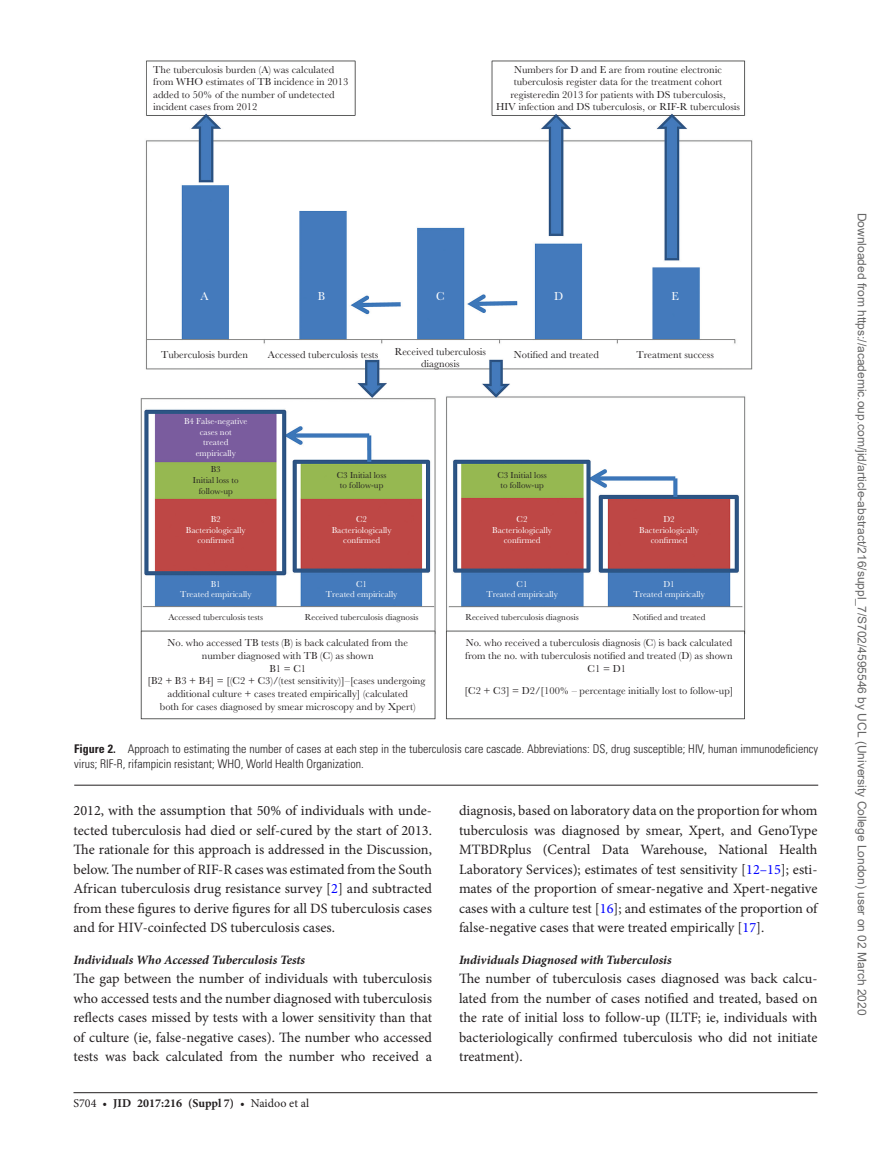
<style>
.page{position:relative;width:891px;height:1174px;background:#fff}
.page>*{position:absolute;margin:0;border:0;box-sizing:border-box;transform-origin:0 0}
.t1{font:14.25px/19.5px "Minion Pro";color:#231f20;text-align:justify}
.t2{font:italic 700 12.75px "Minion Pro";color:#231f20}
.t3{font:300 condensed 12px/15px "Univers LT Std";color:#231f20}
.t4{font:12px "Arial";color:#666}
.t5{font:700 12px "Minion Pro";color:#231f20}
.t6{font:12px "Baskerville MT Std";color:#fff}
.t7{font:10.5px/12.6px "Baskerville MT Std";color:#231f20;text-align:center}
.t8{font:9px/10.8px "Baskerville MT Std";color:#fff;text-align:center}
.t9{font:9px/10.8px "Baskerville MT Std";color:#231f20;text-align:center}
.s1{font-weight:700}
.s2{color:#00f}
.s3{font-weight:400}
</style>
<div class="page">
<hr style="left:73px;top:1092px;width:744px;height:1px;background:#231f20">
<hr style="left:74px;top:785px;width:744px;height:1px;background:#231f20">
<img style="left:140px;top:61px;width:612px;height:659px">
<p class="t7" style="left:153px;top:63px;width:197px;text-align:left">The tuberculosis burden (A) was calculated from WHO estimates of TB incidence in 2013 added to 50% of the number of undetected incident cases from 2012</p>
<p class="t7" style="left:496px;top:63px;width:245px">Numbers for D and E are from routine electronic tuberculosis register data for the treatment cohort registeredin 2013 for patients with DS tuberculosis,<br>HIV infection and DS tuberculosis, or RIF-R tuberculosis</p>
<p class="t6" style="left:201px;top:289px;width:10px">A</p>
<p class="t6" style="left:318px;top:289px;width:9px">B</p>
<p class="t6" style="left:436px;top:289px;width:10px">C</p>
<p class="t6" style="left:554px;top:289px;width:11px">D</p>
<p class="t6" style="left:671px;top:289px;width:9px">E</p>
<p class="t7" style="left:161px;top:348px;width:89px">Tuberculosis burden</p>
<p class="t7" style="left:268px;top:348px;width:112px">Accessed tuberculosis tests</p>
<p class="t7" style="left:395px;top:345px;width:93px">Received tuberculosis diagnosis</p>
<p class="t7" style="left:514px;top:348px;width:87px">Notified and treated</p>
<p class="t7" style="left:636px;top:348px;width:79px">Treatment success</p>
<p class="t8" style="left:184px;top:416px;width:65px">B4 False-negative cases not<br>treated empirically</p>
<p class="t9" style="left:193px;top:464px;width:47px">B3<br>Initial loss to follow-up</p>
<p class="t8" style="left:186px;top:513px;width:61px">B2<br>Bacteriologically confirmed</p>
<p class="t8" style="left:180px;top:578px;width:73px">B1<br>Treated empirically</p>
<p class="t9" style="left:337px;top:469px;width:51px">C3 Initial loss to follow-up</p>
<p class="t8" style="left:332px;top:513px;width:61px">C2<br>Bacteriologically confirmed</p>
<p class="t8" style="left:326px;top:578px;width:73px">C1<br>Treated empirically</p>
<p class="t9" style="left:497px;top:469px;width:51px">C3 Initial loss to follow-up</p>
<p class="t8" style="left:492px;top:513px;width:61px">C2<br>Bacteriologically confirmed</p>
<p class="t8" style="left:486px;top:578px;width:73px">C1<br>Treated empirically</p>
<p class="t8" style="left:639px;top:513px;width:61px">D2<br>Bacteriologically confirmed</p>
<p class="t8" style="left:633px;top:578px;width:73px">D1<br>Treated empirically</p>
<p class="t9" style="left:305px;top:612px;width:115px">Received tuberculosis diagnosis</p>
<p class="t9" style="left:465px;top:612px;width:115px">Received tuberculosis diagnosis</p>
<p class="t9" style="left:633px;top:612px;width:74px">Notified and treated</p>
<p class="t9" style="left:168px;top:612px;width:96px">Accessed tuberculosis tests</p>
<p class="t7" style="left:168px;top:637px;width:242px">No. who accessed TB tests (B) is back calculated from the number diagnosed with TB (C) as shown<br>B1 = C1</p>
<p class="t7" style="left:465px;top:637px;width:269px;text-align:left">No. who received a tuberculosis diagnosis (C) is back calculated from the no. with tuberculosis notified and treated (D) as shown</p>
<p class="t7" style="left:465px;top:684px;width:270px">[C2 + C3] = D2/[100% – percentage initially lost to follow-up]</p>
<p class="t7" style="left:588px;top:662px;width:40px">C1 = D1</p>
<p class="t7" style="left:147px;top:675px;width:280px">[B2 + B3 + B4] = [(C2 + C3)/(test sensitivity)]–[cases undergoing additional culture + cases treated empirically] (calculated<br>both for cases diagnosed by smear microscopy and by Xpert)</p>
<p class="t3" style="left:74px;top:741px;width:746px"><span class="s1">Figure 2.</span> Approach to estimating the number of cases at each step in the tuberculosis care cascade. Abbreviations: DS, drug susceptible; HIV, human immunodeficiency virus; RIF-R, rifampicin resistant; WHO, World Health Organization.</p>
<p class="t1" style="left:73px;top:801px;width:360px">2012, with the assumption that 50% of individuals with unde&shy;tected tuberculosis had died or self-cured by the start of 2013.<br>The rationale for this approach is addressed in the Discussion, below. The number of RIF-R cases was estimated from the South African tuberculosis drug resistance survey [<span class="s2">2</span>] and subtracted from these figures to derive figures for all DS tuberculosis cases and for HIV-coinfected DS tuberculosis cases.</p>
<p class="t2" style="left:73px;top:951px;width:233px">Individuals Who Accessed Tuberculosis Tests</p>
<p class="t1" style="left:73px;top:969px;width:360px">The gap between the number of individuals with tuberculosis who accessed tests and the number diagnosed with tuberculosis reflects cases missed by tests with a lower sensitivity than that of culture (ie, false-negative cases). The number who accessed tests was back calculated from the number who received a</p>
<p class="t5" style="left:73px;top:1094px;width:237px"><span class="s3">S704 •</span> JID 2017:216 (Suppl 7) <span class="s3">• Naidoo et al</span></p>
<p class="t1" style="left:459px;top:801px;width:360px">diagnosis, based on laboratory data on the proportion for whom tuberculosis was diagnosed by smear, Xpert, and GenoType MTBDRplus (Central Data Warehouse, National Health Laboratory Services); estimates of test sensitivity [<span class="s2">12–15</span>]; esti&shy;mates of the proportion of smear-negative and Xpert-negative cases with a culture test [<span class="s2">16</span>]; and estimates of the proportion of false-negative cases that were treated empirically [<span class="s2">17</span>].</p>
<p class="t2" style="left:459px;top:951px;width:214px">Individuals Diagnosed with Tuberculosis</p>
<p class="t1" style="left:459px;top:969px;width:360px">The number of tuberculosis cases diagnosed was back calcu&shy;lated from the number of cases notified and treated, based on the rate of initial loss to follow-up (ILTF; ie, individuals with bacteriologically confirmed tuberculosis who did not initiate treatment).</p>
<p class="t4" style="left:866px;top:213px;width:804px;rotate:90deg">Downloaded from https://academic.oup.com/jid/article-abstract/216/suppl_7/S702/4595546 by UCL (University College London) user on 02 March 2020</p>
</div>
